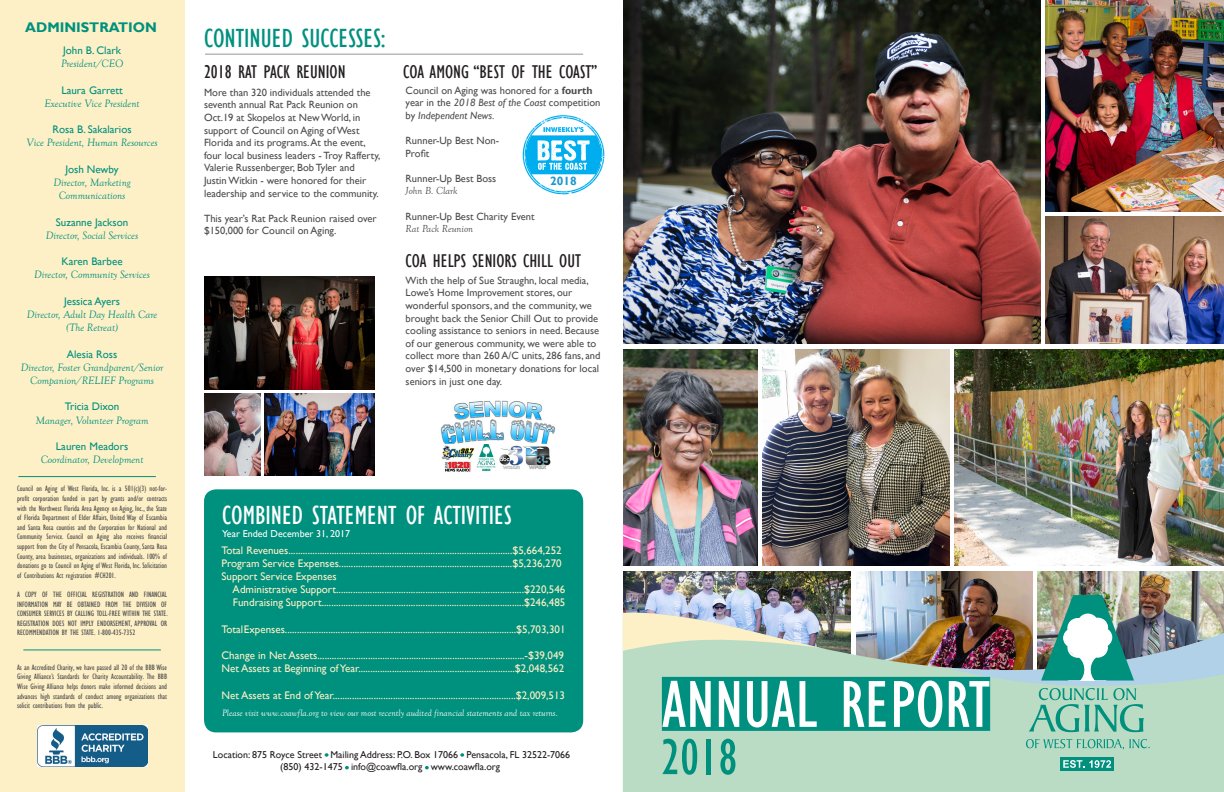
<style>
.page{position:relative;width:1224px;height:792px;background:#fff}
.page>*{position:absolute;margin:0;border:0;box-sizing:border-box;transform-origin:0 0}
.t1{font:condensed 68.6px "Gill Sans";color:#fff}
.t2{font:condensed 52.5px "Gill Sans";color:#00907e}
.t3{font:condensed 27px "Gill Sans";color:#fff}
.t4{font:condensed 27px "Gill Sans";color:#00907f}
.t5{font:condensed 19px "Gill Sans";color:#231f20}
.t6{font:700 14px "Gill Sans";color:#00907e}
.t7{font:700 12px "Gill Sans";color:#1c98ce}
.t8{font:11px "Gill Sans";color:#fef0c6}
.t9{font:italic 11px/13.2px "Goudy Old Style T";color:#00907e;text-align:center}
.t10{font:11px "Gill Sans";color:#00907e}
.t11{font:10.5px/12.6px "Gill Sans";color:#4b4c4d}
.t12{font:italic 10.5px "Goudy Old Style T";color:#4b4c4d}
.t13{font:10px "Gill Sans";color:#231f20}
.t14{font:10px "Gill Sans";color:#fff}
.t15{font:italic 9.5px "Goudy Old Style T";color:#fff}
.t16{font:condensed 8px/9.6px "Gill Sans";color:#4b4c4d;text-align:justify}
.s1{font-weight:700}
.s2{font-style:italic}
</style>
<div class="page">
<div style="left:0;top:0;width:185px;height:792px;background:#fef0c6"></div>
<div style="left:204px;top:489px;width:379px;height:243px;background:#00907e;border-radius:12px"></div>
<hr style="left:205px;top:54px;width:378px;height:1px;background:#939598">
<svg style="left:325px;top:753px;width:4px;height:4px"></svg>
<svg style="left:460px;top:753px;width:4px;height:4px"></svg>
<svg style="left:345px;top:766px;width:4px;height:3px"></svg>
<svg style="left:425px;top:766px;width:4px;height:3px"></svg>
<img style="left:37px;top:725px;width:110px;height:42px">
<hr style="left:18px;top:476px;width:138px;height:1px;background:#00907e">
<hr style="left:23px;top:649px;width:138px;height:1px;background:#00907e">
<img style="left:1037px;top:571px;width:187px;height:24px">
<img style="left:856px;top:571px;width:176px;height:32px">
<img style="left:1045px;top:0;width:179px;height:211px">
<img style="left:624px;top:0;width:416px;height:344px">
<img style="left:1045px;top:217px;width:179px;height:127px">
<img style="left:955px;top:349px;width:269px;height:217px">
<img style="left:624px;top:571px;width:226px;height:42px">
<img style="left:624px;top:349px;width:133px;height:217px">
<img style="left:762px;top:349px;width:188px;height:217px">
<div style="left:623px;top:613px;width:601px;height:179px;background:#badcc5"></div>
<img style="left:623px;top:613px;width:223px;height:44px">
<div style="left:1061px;top:757px;width:53px;height:14px;background:#00907e"></div>
<img style="left:858px;top:595px;width:366px;height:137px">
<svg style="left:1026px;top:739px;width:124px;height:11px"></svg>
<svg style="left:1063px;top:760px;width:48px;height:8px"></svg>
<div style="left:662px;top:677px;width:328px;height:54px;background:#00907f"></div>
<img style="left:204px;top:277px;width:171px;height:113px">
<img style="left:264px;top:393px;width:111px;height:82px">
<img style="left:204px;top:393px;width:57px;height:82px">
<img style="left:440px;top:400px;width:116px;height:44px">
<div style="left:1075px;top:629px;width:22px;height:19px;background:#fff"></div>
<div style="left:1078px;top:681px;width:21px;height:5px;background:#b0d1e8"></div>
<svg style="left:523px;top:115px;width:81px;height:79px"></svg>
<img style="left:441px;top:444px;width:110px;height:28px">
<p class="t6" style="left:25px;top:18px;width:133px">ADMINISTRATION</p>
<p class="t10" style="left:63px;top:44px;width:59px">John B. Clark</p>
<p class="t9" style="left:61px;top:57px;width:64px">President/CEO</p>
<p class="t10" style="left:61px;top:84px;width:63px">Laura Garrett</p>
<p class="t9" style="left:45px;top:97px;width:97px">Executive Vice President</p>
<p class="t10" style="left:53px;top:123px;width:81px">Rosa B. Sakalarios</p>
<p class="t9" style="left:27px;top:137px;width:133px">Vice President, Human Resources</p>
<p class="t10" style="left:66px;top:163px;width:55px">Josh Newby</p>
<p class="t9" style="left:54px;top:176px;width:79px">Director, Marketing</p>
<p class="t9" style="left:59px;top:189px;width:68px">Communications</p>
<p class="t10" style="left:56px;top:216px;width:74px">Suzanne Jackson</p>
<p class="t9" style="left:46px;top:229px;width:94px">Director, Social Services</p>
<p class="t10" style="left:62px;top:255px;width:63px">Karen Barbee</p>
<p class="t9" style="left:34px;top:269px;width:117px">Director, Community Services</p>
<p class="t10" style="left:64px;top:295px;width:57px">Jessica Ayers</p>
<p class="t9" style="left:27px;top:308px;width:132px">Director, Adult Day Health Care (The Retreat)</p>
<p class="t10" style="left:67px;top:348px;width:52px">Alesia Ross</p>
<p class="t9" style="left:21px;top:361px;width:144px">Director, Foster Grandparent/Senior<br>Companion/RELIEF Programs</p>
<p class="t10" style="left:65px;top:400px;width:56px">Tricia Dixon</p>
<p class="t9" style="left:36px;top:414px;width:114px">Manager, Volunteer Program</p>
<p class="t10" style="left:56px;top:440px;width:74px">Lauren Meadors</p>
<p class="t9" style="left:41px;top:453px;width:104px">Coordinator, Development</p>
<p class="t16" style="left:17px;top:484px;width:152px">Council on Aging of West Florida, Inc. is a 501(c)(3) not-for&shy;profit corporation funded in part by grants and/or contracts with the Northwest Florida Area Agency on Aging, Inc., the State of Florida Department of Elder Affairs, United Way of Escambia and Santa Rosa counties and the Corporation for National and Community Service. Council on Aging also receives financial support from the City of Pensacola, Escambia County, Santa Rosa County, area businesses, organizations and individuals. 100% of donations go to Council on Aging of West Florida, Inc. Solicitation of Contributions Act registration #CH201.</p>
<p class="t16" style="left:17px;top:590px;width:152px">A COPY OF THE OFFICIAL REGISTRATION AND FINANCIAL INFORMATION MAY BE OBTAINED FROM THE DIVISION OF CONSUMER SERVICES BY CALLING TOLL-FREE WITHIN THE STATE.<br>REGISTRATION DOES NOT IMPLY ENDORSEMENT, APPROVAL OR RECOMMENDATION BY THE STATE. 1-800-435-7352</p>
<p class="t16" style="left:17px;top:662px;width:152px">As an Accredited Charity, we have passed all 20 of the BBB Wise Giving Alliance’s Standards for Charity Accountability. The BBB Wise Giving Alliance helps donors make informed decisions and advances high standards of conduct among organizations that solicit contributions from the public.</p>
<p class="t4" style="left:204px;top:22px;width:183px">CONTINUED SUCCESSES:</p>
<p class="t5" style="left:204px;top:61px;width:143px">2018 RAT PACK REUNION</p>
<p class="t11" style="left:204px;top:86px;width:178px">More than 320 individuals attended the seventh annual Rat Pack Reunion on Oct.19 at Skopelos at New World, in support of Council on Aging of West Florida and its programs. At the event, four local business leaders - Troy Rafferty, Valerie Russenberger, Bob Tyler and<br>Justin Witkin - were honored for their leadership and service to the community.</p>
<p class="t11" style="left:204px;top:212px;width:174px">This year’s Rat Pack Reunion raised over $150,000 for Council on Aging.</p>
<p class="t5" style="left:403px;top:60px;width:196px">COA AMONG “BEST OF THE COAST”</p>
<p class="t11" style="left:406px;top:84px;width:196px">Council on Aging was honored for a <span class="s1">fourth </span>year in the <span class="s2">2018 Best of the Coast</span> competition by <span class="s2">Independent News.</span></p>
<p class="t11" style="left:406px;top:134px;width:95px">Runner-Up Best Non-<br>Profit</p>
<p class="t11" style="left:406px;top:172px;width:92px">Runner-Up Best Boss</p>
<p class="t12" style="left:406px;top:185px;width:54px">John B. Clark</p>
<p class="t11" style="left:406px;top:210px;width:130px">Runner-Up Best Charity Event</p>
<p class="t12" style="left:406px;top:223px;width:69px">Rat Pack Reunion</p>
<p class="t7" style="left:550px;top:174px;width:28px">2018</p>
<p class="t5" style="left:406px;top:250px;width:177px">COA HELPS SENIORS CHILL OUT</p>
<p class="t11" style="left:406px;top:274px;width:196px">With the help of Sue Straughn, local media, Lowe’s Home Improvement stores, our wonderful sponsors, and the community, we brought back the Senior Chill Out to provide cooling assistance to seniors in need. Because of our generous community, we were able to collect more than 260 A/C units, 286 fans, and over $14,500 in monetary donations for local seniors in just one day.</p>
<p class="t3" style="left:222px;top:499px;width:291px">COMBINED STATEMENT OF ACTIVITIES</p>
<p class="t14" style="left:222px;top:528px;width:129px">Year Ended December 31, 2017</p>
<p class="t8" style="left:222px;top:544px;width:342px">Total Revenues.............................................................................................$5,664,252</p>
<p class="t8" style="left:222px;top:557px;width:342px">Program Service Expenses........................................................................$5,236,270</p>
<p class="t8" style="left:222px;top:570px;width:117px">Support Service Expenses</p>
<p class="t8" style="left:233px;top:583px;width:334px">Administrative Support..............................................................................$220,546</p>
<p class="t8" style="left:233px;top:596px;width:334px">Fundraising Support....................................................................................$246,485</p>
<p class="t8" style="left:222px;top:623px;width:345px">Total Expenses................................................................................................$5,703,301</p>
<p class="t8" style="left:222px;top:649px;width:344px">Change in Net Assets......................................................................................-$39,049</p>
<p class="t8" style="left:222px;top:662px;width:344px">Net Assets at Beginning of Year.................................................................$2,048,562</p>
<p class="t8" style="left:222px;top:689px;width:345px">Net Assets at End of Year............................................................................$2,009,513</p>
<p class="t15" style="left:222px;top:707px;width:337px">Please visit www.coawfla.org to view our most recently audited financial statements and tax returns.</p>
<p class="t13" style="left:213px;top:749px;width:359px">Location: 875 Royce Street Mailing Address: P.O. Box 17066 Pensacola, FL 32522-7066</p>
<p class="t13" style="left:280px;top:761px;width:221px">(850) 432-1475 info@coawfla.org www.coawfla.org</p>
<p class="t1" style="left:662px;top:664px;width:330px">ANNUAL REPORT</p>
<p class="t2" style="left:661px;top:726px;width:78px">2018</p>
</div>
